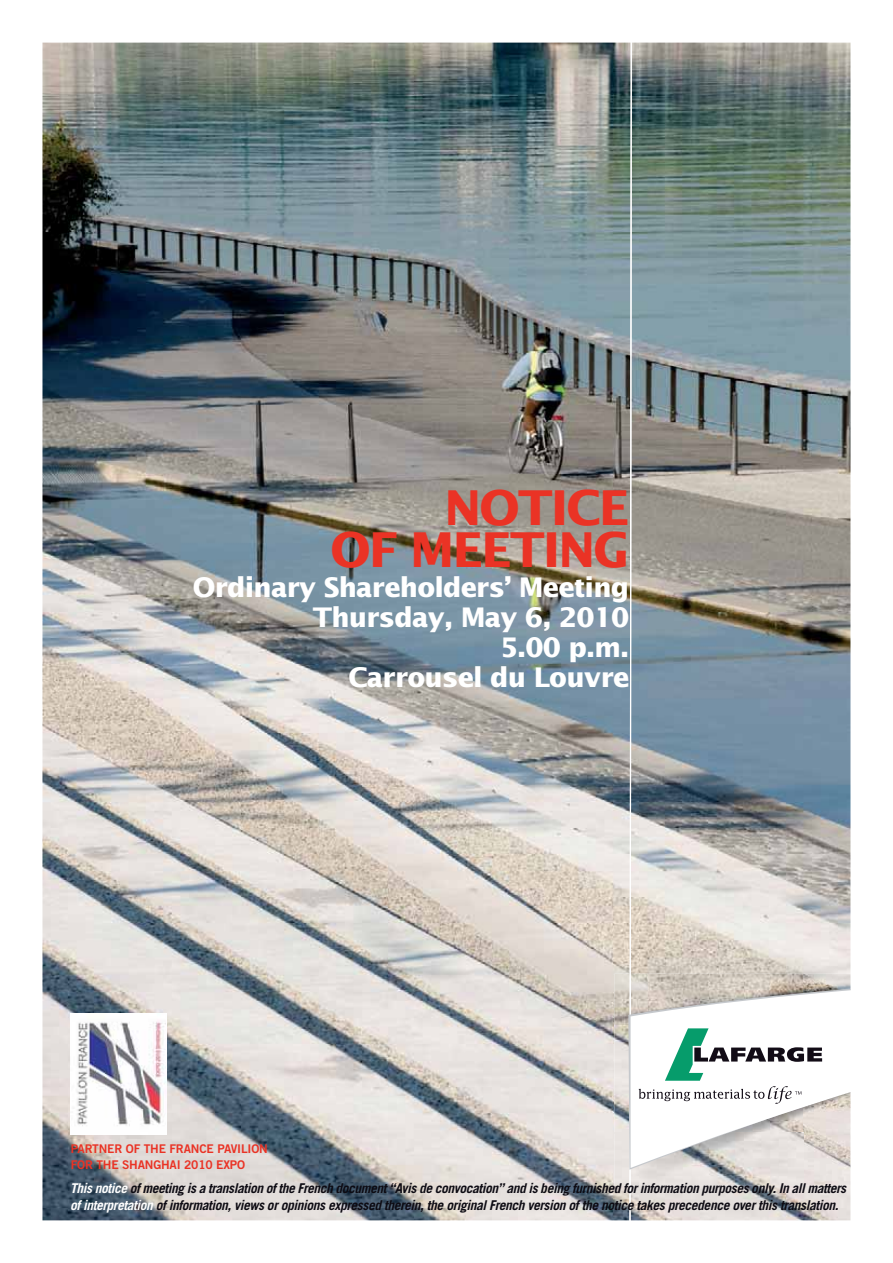
<style>
.page{position:relative;width:893px;height:1263px;background:#fff}
.page>*{position:absolute;margin:0;border:0;box-sizing:border-box;transform-origin:0 0}
.t1{font:700 48px/42px "Lucida Sans Std";letter-spacing:-.035em;color:#ea3325;text-align:right}
.t2{font:700 27px/30px "Lucida Sans Std";letter-spacing:-.03em;color:#fff;text-align:right}
.t3{font:italic 700 13.5px/16.5px "Trade Gothic LT Std";letter-spacing:-.03em;color:#0d0b13}
.t4{font:12px/16.5px "Trade Gothic LT Std Bd 2";letter-spacing:-.015em;color:#ea3325}
.s1{color:#fff}
</style>
<div class="page">
<img style="left:42px;top:43px;width:586px;height:1177px">
<img style="left:71px;top:1014px;width:95px;height:120px">
<img style="left:850px;top:974px;width:1px;height:212px">
<img style="left:614px;top:974px;width:14px;height:212px">
<img style="left:628px;top:42px;width:222px;height:1179px">
<h1 class="t1" style="left:330px;top:490px;width:300px">NOTICE<br>OF MEETING</h1>
<h2 class="t2" style="left:193px;top:574px;width:438px">Ordinary S hareholders’ M eeting<br>Thurs day, May 6, 2010<br>5.00 p.m.<br>Carrousel du Louvre</h2>
<p class="t4" style="left:71px;top:1142px;width:199px">PARTNER OF THE FRANCE PAVILION<br>FOR THE SHANGHAI 2010 EXPO</p>
<p class="t3" style="left:70px;top:1182px;width:777px"><span class="s1">This notice</span> of meeting is a translation of the French document “Avis de convocation” and is being furnished for information purposes only. In all matters <span class="s1">of interpretation</span> of information, views or opinions expressed therein, the original French version of the notice takes precedence over this translation.</p>
</div>
